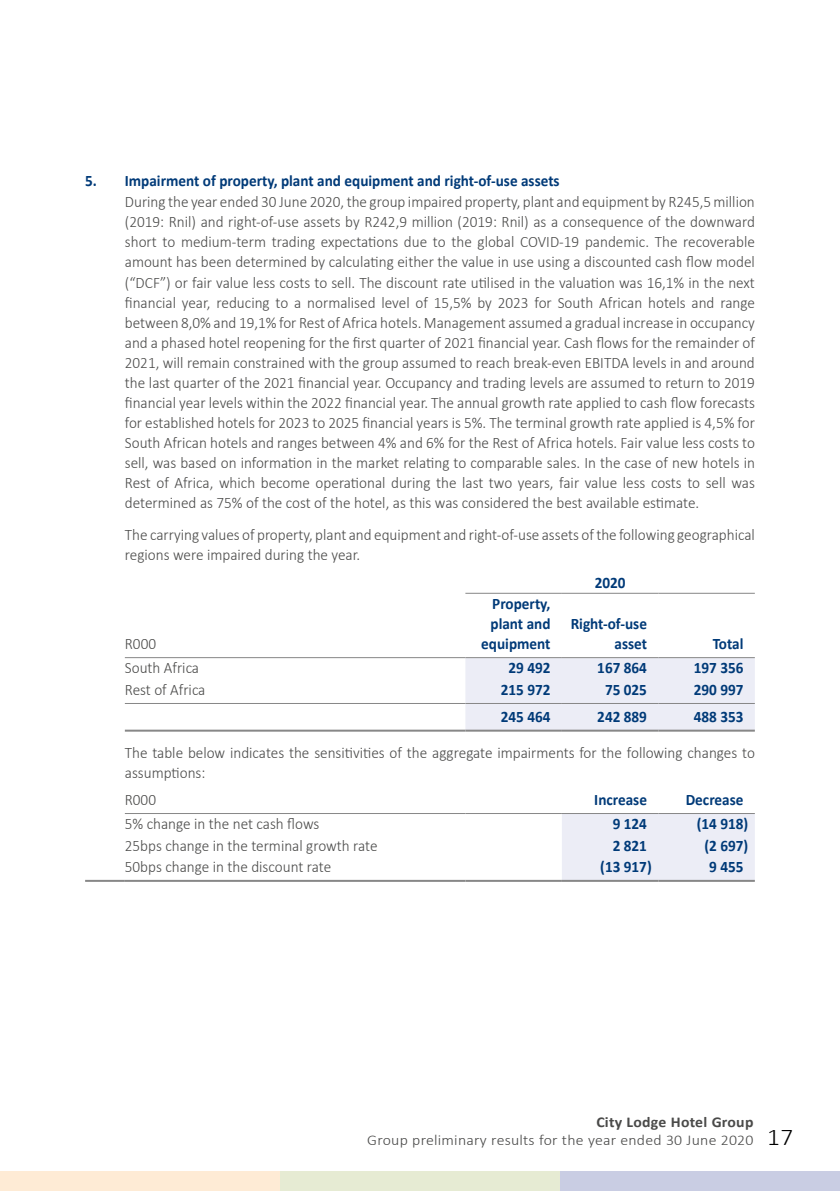
<style>
.page{position:relative;width:840px;height:1191px;background:#fff}
.page>*{position:absolute;margin:0;border:0;box-sizing:border-box;transform-origin:0 0}
.t1{font:300 16px/20px "Calibri";color:#4a4a49;scale:.95 1}
.t2{font:700 16px/20px "Calibri";color:#003a78;text-align:right;scale:.95 1}
.t3{font:300 15px/18px "Calibri";letter-spacing:.015em;color:#4a4a49;scale:1.05 1}
.s1{font-weight:700}
.s2{font-size:24px;color:#000}
</style>
<div class="page">
<div style="left:0;top:1171px;width:280px;height:20px;background:#feebd5"></div>
<div style="left:280px;top:1171px;width:280px;height:20px;background:#e6ebd3"></div>
<div style="left:559px;top:1171px;width:280px;height:20px;background:#c9cde3"></div>
<svg style="left:465px;top:658px;width:289px;height:222px;fill:#ecedf6"></svg>
<hr style="left:125px;top:729px;width:340px;height:2px;background:#878787">
<hr style="left:465px;top:729px;width:96px;height:2px;background:#878787">
<hr style="left:561px;top:729px;width:97px;height:2px;background:#878787">
<hr style="left:658px;top:729px;width:96px;height:2px;background:#878787">
<hr style="left:125px;top:657px;width:340px;height:1px;background:#878787">
<hr style="left:465px;top:657px;width:96px;height:1px;background:#878787">
<hr style="left:561px;top:657px;width:97px;height:1px;background:#878787">
<hr style="left:658px;top:657px;width:96px;height:1px;background:#878787">
<hr style="left:125px;top:813px;width:340px;height:1px;background:#878787">
<hr style="left:465px;top:813px;width:96px;height:1px;background:#878787">
<hr style="left:561px;top:813px;width:97px;height:1px;background:#878787">
<hr style="left:658px;top:813px;width:96px;height:1px;background:#878787">
<hr style="left:125px;top:703px;width:340px;height:1px;background:#878787">
<hr style="left:465px;top:703px;width:96px;height:1px;background:#878787">
<hr style="left:561px;top:703px;width:97px;height:1px;background:#878787">
<hr style="left:658px;top:703px;width:96px;height:1px;background:#878787">
<hr style="left:85px;top:880px;width:40px;height:2px;background:#878787">
<hr style="left:125px;top:880px;width:340px;height:2px;background:#878787">
<hr style="left:465px;top:880px;width:96px;height:2px;background:#878787">
<hr style="left:561px;top:880px;width:97px;height:2px;background:#878787">
<hr style="left:658px;top:880px;width:96px;height:2px;background:#878787">
<hr style="left:465px;top:593px;width:96px;height:1px;background:#878787">
<hr style="left:561px;top:593px;width:97px;height:1px;background:#878787">
<hr style="left:658px;top:593px;width:96px;height:1px;background:#878787">
<p class="t2" style="left:85px;top:171px;width:500px">5. Impairment of property, plant and equipment and right-of-use assets</p>
<p class="t1" style="left:125px;top:191px;width:664px;text-align:justify">During the year ended 30 June 2020, the group impaired property, plant and equipment by R245,5 million (2019: Rnil) and right-of-use assets by R242,9 million (2019: Rnil) as a consequence of the downward short to medium-term trading expectations due to the global COVID-19 pandemic. The recoverable amount has been determined by calculating either the value in use using a discounted cash flow model (“DCF”) or fair value less costs to sell. The discount rate utilised in the valuation was 16,1% in the next financial year, reducing to a normalised level of 15,5% by 2023 for South African hotels and range between 8,0% and 19,1% for Rest of Africa hotels. Management assumed a gradual increase in occupancy and a phased hotel reopening for the first quarter of 2021 financial year. Cash flows for the remainder of 2021, will remain constrained with the group assumed to reach break-even EBITDA levels in and around the last quarter of the 2021 financial year. Occupancy and trading levels are assumed to return to 2019 financial year levels within the 2022 financial year. The annual growth rate applied to cash flow forecasts for established hotels for 2023 to 2025 financial years is 5%. The terminal growth rate applied is 4,5% for South African hotels and ranges between 4% and 6% for the Rest of Africa hotels. Fair value less costs to sell, was based on information in the market relating to comparable sales. In the case of new hotels in Rest of Africa, which become operational during the last two years, fair value less costs to sell was determined as 75% of the cost of the hotel, as this was considered the best available estimate.</p>
<p class="t1" style="left:125px;top:524px;width:664px">The carrying values of property, plant and equipment and right-of-use assets of the following geographical regions were impaired during the year.</p>
<p class="t2" style="left:594px;top:572px;width:34px">2020</p>
<p class="t1" style="left:125px;top:633px;width:34px">R000</p>
<p class="t2" style="left:481px;top:594px;width:74px">Property, plant and equipment</p>
<p class="t2" style="left:570px;top:614px;width:82px">Right-of-use asset</p>
<p class="t2" style="left:712px;top:634px;width:34px">Total</p>
<p class="t1" style="left:125px;top:657px;width:80px">South Africa</p>
<p class="t2" style="left:508px;top:658px;width:46px">29 492</p>
<p class="t2" style="left:597px;top:658px;width:54px">167 864</p>
<p class="t2" style="left:693px;top:658px;width:54px">197 356</p>
<p class="t1" style="left:125px;top:679px;width:86px">Rest of Africa</p>
<p class="t2" style="left:500px;top:679px;width:54px">215 972</p>
<p class="t2" style="left:604px;top:679px;width:46px">75 025</p>
<p class="t2" style="left:693px;top:679px;width:54px">290 997</p>
<p class="t2" style="left:500px;top:707px;width:54px">245 464</p>
<p class="t2" style="left:597px;top:707px;width:54px">242 889</p>
<p class="t2" style="left:693px;top:707px;width:54px">488 353</p>
<p class="t1" style="left:125px;top:741px;width:664px">The table below indicates the sensitivities of the aggregate impairments for the following changes to assumptions:</p>
<p class="t1" style="left:125px;top:789px;width:34px">R000</p>
<p class="t2" style="left:594px;top:789px;width:57px">Increase</p>
<p class="t2" style="left:685px;top:789px;width:62px">Decrease</p>
<p class="t1" style="left:125px;top:813px;width:206px">5% change in the net cash flows</p>
<p class="t2" style="left:612px;top:814px;width:38px">9 124</p>
<p class="t2" style="left:696px;top:814px;width:56px">(14 918)</p>
<p class="t1" style="left:125px;top:834px;width:267px">25bps change in the terminal growth rate</p>
<p class="t2" style="left:612px;top:835px;width:38px">2 821</p>
<p class="t2" style="left:704px;top:835px;width:48px">(2 697)</p>
<p class="t1" style="left:125px;top:856px;width:218px">50bps change in the discount rate</p>
<p class="t2" style="left:600px;top:857px;width:56px">(13 917)</p>
<p class="t2" style="left:708px;top:857px;width:38px">9 455</p>
<p class="t3" style="left:367px;top:1112px;width:407px;text-indent:229px"><span class="s1">City Lodge Hotel Group<br></span>Group preliminary results for the year ended 30 June 2020 <span class="s2">17</span></p>
</div>
